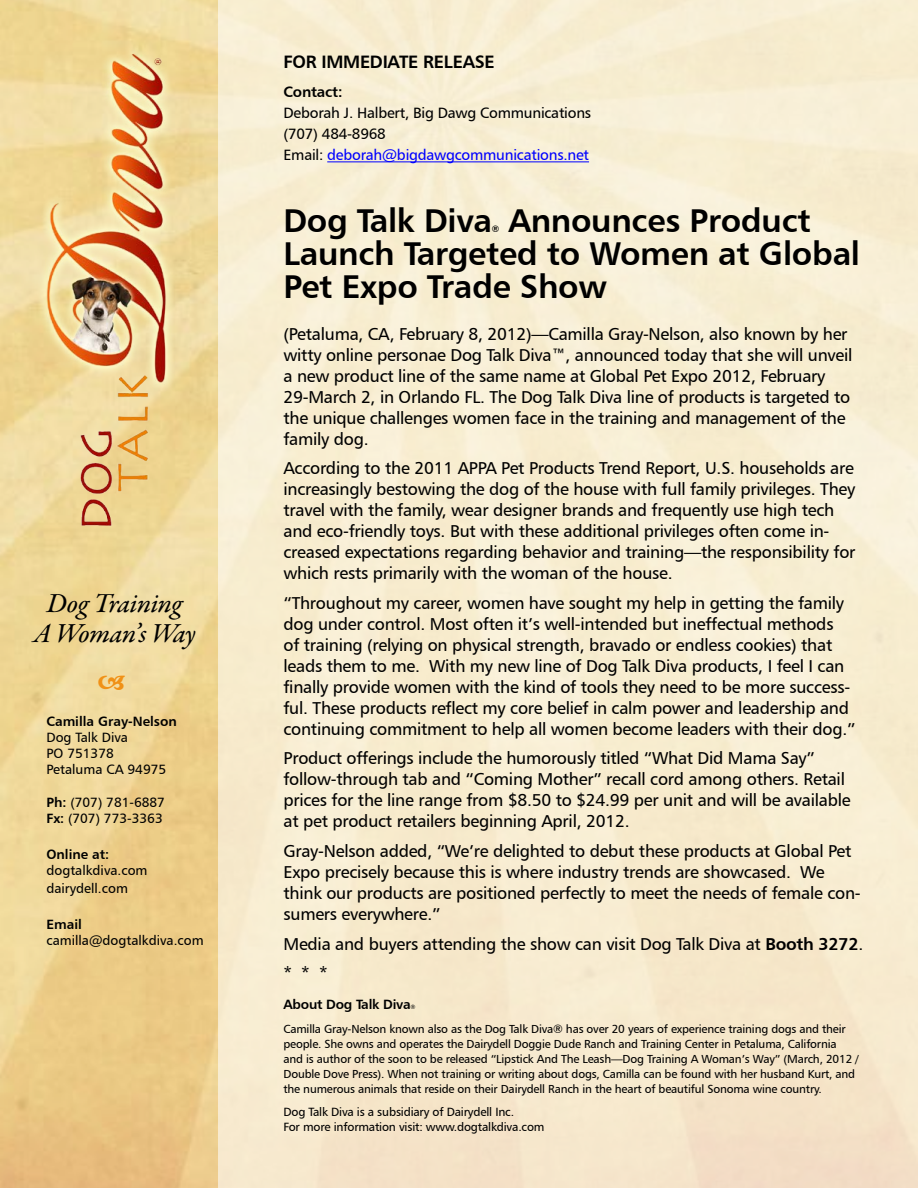
<style>
.page{position:relative;width:918px;height:1188px;background:#fff}
.page>*{position:absolute;margin:0;border:0;box-sizing:border-box;transform-origin:0 0}
.t1{font:33px/33px "Humanist 777 BT Bold B";letter-spacing:-.01em;color:#000}
.t2{font:27.75px/30px "Garamond Premr Pro Med It";letter-spacing:-.015em;color:#000;text-align:center}
.t3{font:18px "Humanist 777 BT Bold B";letter-spacing:-.015em;color:#000}
.t4{font:17.25px/21px "Humanist 777 BT Roman B";letter-spacing:-.015em;color:#000}
.t5{font:15px/21px "Humanist 777 BT Roman B";letter-spacing:-.015em;color:#000}
.t6{font:15px "Humanist 777 BT Bold B";letter-spacing:-.015em;color:#000}
.t7{font:13.5px/16.2px "Humanist 777 BT Roman B";color:#000}
.t8{font:13.5px "Humanist 777 BT Bold B";color:#000}
.t9{font:12px/15px "Humanist 777 BT Roman B";letter-spacing:-.015em;color:#000}
.t10{font:11.7px/15px "Humanist 777 BT Roman B";letter-spacing:-.015em;color:#000}
.t11{font:9px "Humanist 777 BT Bold B";color:#000}
.t12{font:6px "Humanist 777 BT Roman B";color:#000}
.s1{font-family:"Humanist 777 BT Bold B"}
.s2{color:#00f}
</style>
<div class="page">
<div style="left:218px;top:0;width:700px;height:1188px;background:#f7edd0"></div>
<img style="left:35px;top:37px;width:154px;height:489px">
<hr style="left:327px;top:161px;width:262px;height:1px;background:#00f">
<svg style="left:98px;top:676px;width:27px;height:14px"></svg>
<h2 class="t2" style="left:33px;top:590px;width:164px">Dog Training<br>A Woman’s Way</h2>
<p class="t8" style="left:46px;top:713px;width:132px">Camilla Gray-Nelson</p>
<p class="t7" style="left:46px;top:729px;width:121px">Dog Talk Diva<br>PO 751378<br>Petaluma CA 94975</p>
<p class="t7" style="left:46px;top:794px;width:120px"><span class="s1">Ph:</span> (707) 781-6887<br><span class="s1">Fx:</span> (707) 773-3363</p>
<p class="t8" style="left:46px;top:846px;width:64px">Online at:</p>
<p class="t7" style="left:46px;top:861px;width:103px;line-height:18px">dogtalkdiva.com dairydell.com</p>
<p class="t8" style="left:46px;top:916px;width:37px">Email</p>
<p class="t7" style="left:46px;top:932px;width:159px">camilla@dogtalkdiva.com</p>
<p class="t3" style="left:284px;top:50px;width:213px">FOR IMMEDIATE RELEASE</p>
<p class="t6" style="left:284px;top:83px;width:61px">Contact:</p>
<p class="t5" style="left:284px;top:102px;width:309px">Deborah J. Halbert, Big Dawg Communications (707) 484-8968<br>Email: <span class="s2">deborah@bigdawgcommunications.net</span></p>
<h1 class="t1" style="left:284px;top:203px;width:578px;text-indent:225px">Announces Product<br>Launch Targeted to Women at Global<br>Pet Expo Trade Show</h1>
<p class="t4" style="left:284px;top:323px;width:571px">(Petaluma, CA, February 8, 2012)—Camilla Gray-Nelson, also known by her witty online personae Dog Talk Diva™, announced today that she will unveil a new product line of the same name at Global Pet Expo 2012, February 29-March 2, in Orlando FL. The Dog Talk Diva line of products is targeted to the unique challenges women face in the training and management of the family dog.</p>
<p class="t4" style="left:284px;top:457px;width:573px">According to the 2011 APPA Pet Products Trend Report, U.S. households are increasingly bestowing the dog of the house with full family privileges. They travel with the family, wear designer brands and frequently use high tech and eco-friendly toys. But with these additional privileges often come in&shy;creased expectations regarding behavior and training—the responsibility for which rests primarily with the woman of the house.</p>
<p class="t4" style="left:284px;top:592px;width:574px">“Throughout my career, women have sought my help in getting the family dog under control. Most often it’s well-intended but ineffectual methods<br>of training (relying on physical strength, bravado or endless cookies) that leads them to me. With my new line of Dog Talk Diva products, I feel I can finally provide women with the kind of tools they need to be more success&shy;ful. These products reflect my core belief in calm power and leadership and continuing commitment to help all women become leaders with their dog.”</p>
<p class="t4" style="left:284px;top:748px;width:569px">Product offerings include the humorously titled “What Did Mama Say” follow-through tab and “Coming Mother” recall cord among others. Retail prices for the line range from $8.50 to $24.99 per unit and will be available at pet product retailers beginning April, 2012.</p>
<p class="t4" style="left:284px;top:840px;width:579px">Gray-Nelson added, “We’re delighted to debut these products at Global Pet Expo precisely because this is where industry trends are showcased. We think our products are positioned perfectly to meet the needs of female con&shy;sumers everywhere.”</p>
<p class="t4" style="left:284px;top:928px;width:581px;line-height:29.7px">Media and buyers attending the show can visit Dog Talk Diva at <span class="s1">Booth 3272</span>. * * *</p>
<p class="t8" style="left:284px;top:996px;width:129px">About Dog Talk Diva</p>
<p class="t12" style="left:411px;top:1003px;width:6px">®</p>
<p class="t10" style="left:284px;top:1021px;width:577px">Camilla Gray-Nelson known also as the Dog Talk Diva® has over 20 years of experience training dogs and their people. She owns and operates the Dairydell Doggie Dude Ranch and Training Center in Petaluma, California and is author of the soon to be released “Lipstick And The Leash—Dog Training A Woman’s Way” (March, 2012 / Double Dove Press). When not training or writing about dogs, Camilla can be found with her husband Kurt, and the numerous animals that reside on their Dairydell Ranch in the heart of beautiful Sonoma wine country.</p>
<p class="t9" style="left:284px;top:1104px;width:262px">Dog Talk Diva is a subsidiary of Dairydell Inc.<br>For more information visit: www.dogtalkdiva.com</p>
<h1 class="t1" style="left:284px;top:203px;width:210px">Dog Talk Diva</h1>
<p class="t11" style="left:492px;top:223px;width:9px">®</p>
</div>
